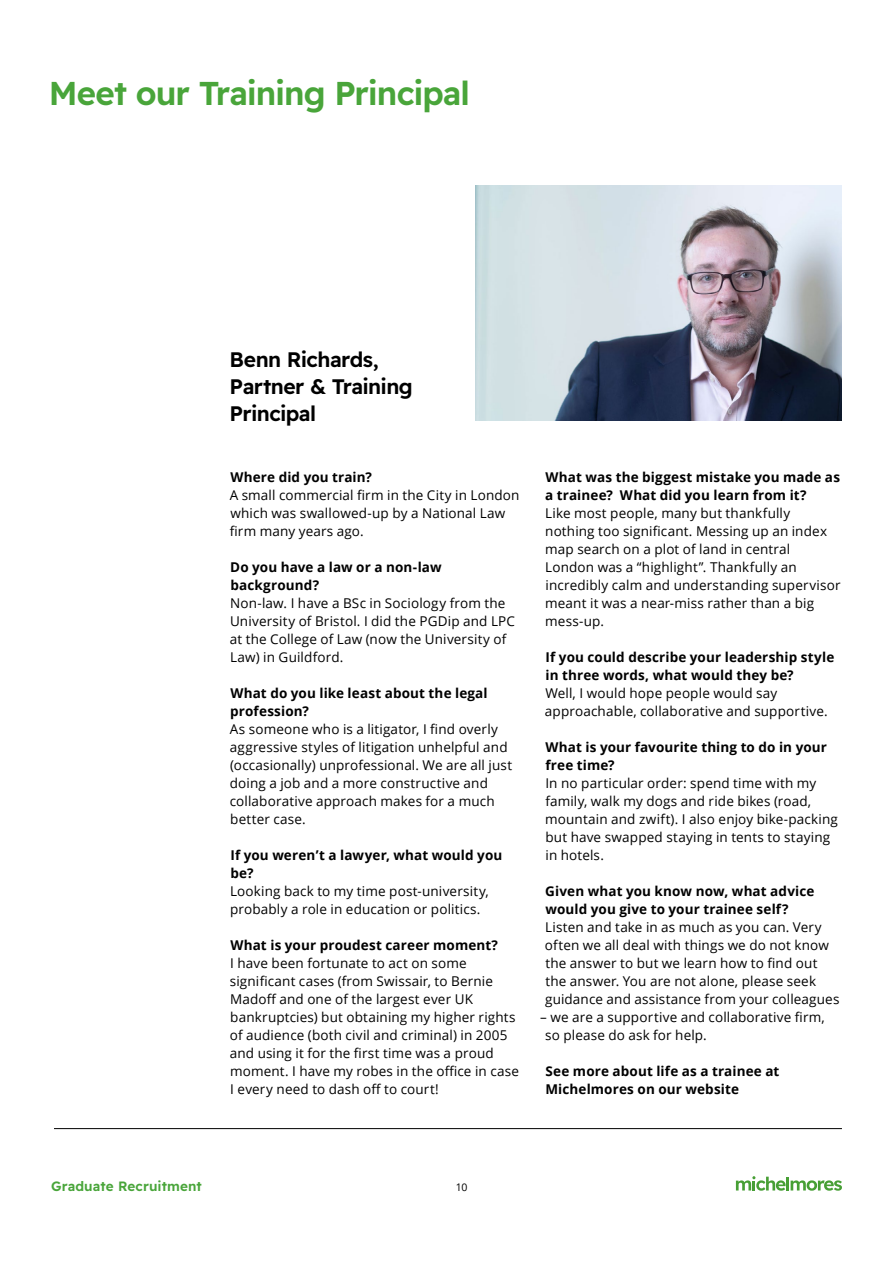
<style>
.page{position:relative;width:893px;height:1263px;background:#fff}
.page>*{position:absolute;margin:0;border:0;box-sizing:border-box;transform-origin:0 0}
.t1{font:33px "Readex Pro";letter-spacing:-.03em;color:#49a53a}
.t2{font:21px/27px "Readex Pro";letter-spacing:-.025em;color:#000}
.t3{font:13.5px/18px "Open Sans";letter-spacing:.01em;color:#000}
.t4{font:700 13.5px/18px "Open Sans";letter-spacing:.01em;color:#000}
.t5{font:13.5px "Readex Pro";letter-spacing:.01em;color:#49a53a}
.t6{font:10.5px "Open Sans";color:#000}
</style>
<div class="page">
<img style="left:476px;top:185px;width:366px;height:236px">
<hr style="left:54px;top:1128px;width:788px;height:1px;background:#000">
<svg style="left:736px;top:1176px;width:106px;height:15px"></svg>
<h1 class="t1" style="left:49px;top:75px;width:422px">Meet our Training Principal</h1>
<h2 class="t2" style="left:230px;top:346px;width:185px">Benn Richards,<br>Partner &amp; Training<br>Principal</h2>
<p class="t4" style="left:230px;top:468px;width:143px">Where did you train?</p>
<p class="t3" style="left:230px;top:486px;width:291px">A small commercial firm in the City in London which was swallowed-up by a National Law firm many years ago.</p>
<p class="t4" style="left:230px;top:558px;width:213px">Do you have a law or a non-law background?</p>
<p class="t3" style="left:230px;top:594px;width:287px">Non-law. I have a BSc in Sociology from the University of Bristol. I did the PGDip and LPC at the College of Law (now the University of Law) in Guildford.</p>
<p class="t4" style="left:230px;top:684px;width:259px">What do you like least about the legal profession?</p>
<p class="t3" style="left:230px;top:720px;width:284px">As someone who is a litigator, I find overly aggressive styles of litigation unhelpful and (occasionally) unprofessional. We are all just doing a job and a more constructive and collaborative approach makes for a much better case.</p>
<p class="t4" style="left:230px;top:846px;width:273px">If you weren’t a lawyer, what would you be?</p>
<p class="t3" style="left:230px;top:882px;width:260px">Looking back to my time post-university, probably a role in education or politics.</p>
<p class="t4" style="left:230px;top:936px;width:269px">What is your proudest career moment?</p>
<p class="t3" style="left:230px;top:954px;width:291px">I have been fortunate to act on some significant cases (from Swissair, to Bernie Madoff and one of the largest ever UK bankruptcies) but obtaining my higher rights of audience (both civil and criminal) in 2005 and using it for the first time was a proud moment. I have my robes in the office in case I every need to dash off to court!</p>
<p class="t4" style="left:545px;top:468px;width:296px">What was the biggest mistake you made as a trainee? What did you learn from it?</p>
<p class="t3" style="left:545px;top:504px;width:297px">Like most people, many but thankfully nothing too significant. Messing up an index map search on a plot of land in central London was a “highlight”. Thankfully an incredibly calm and understanding supervisor meant it was a near-miss rather than a big mess-up.</p>
<p class="t4" style="left:546px;top:648px;width:290px">If you could describe your leadership style in three words, what would they be?</p>
<p class="t3" style="left:545px;top:684px;width:284px">Well, I would hope people would say approachable, collaborative and supportive.</p>
<p class="t4" style="left:545px;top:738px;width:283px">What is your favourite thing to do in your free time?</p>
<p class="t3" style="left:545px;top:774px;width:294px">In no particular order: spend time with my family, walk my dogs and ride bikes (road, mountain and zwift). I also enjoy bike-packing but have swapped staying in tents to staying in hotels.</p>
<p class="t4" style="left:545px;top:882px;width:271px">Given what you know now, what advice would you give to your trainee self?</p>
<p class="t3" style="left:545px;top:918px;width:296px">Listen and take in as much as you can. Very often we all deal with things we do not know the answer to but we learn how to find out the answer. You are not alone, please seek guidance and assistance from your colleagues</p>
<p class="t3" style="left:545px;top:1008px;width:281px;text-indent:-5px">– we are a supportive and collaborative firm, so please do ask for help.</p>
<p class="t4" style="left:545px;top:1062px;width:236px">See more about life as a trainee at<br>Michelmores on our website</p>
<p class="t5" style="left:51px;top:1178px;width:152px">Graduate Recruitment</p>
<p class="t6" style="left:456px;top:1180px;width:13px">10</p>
</div>
